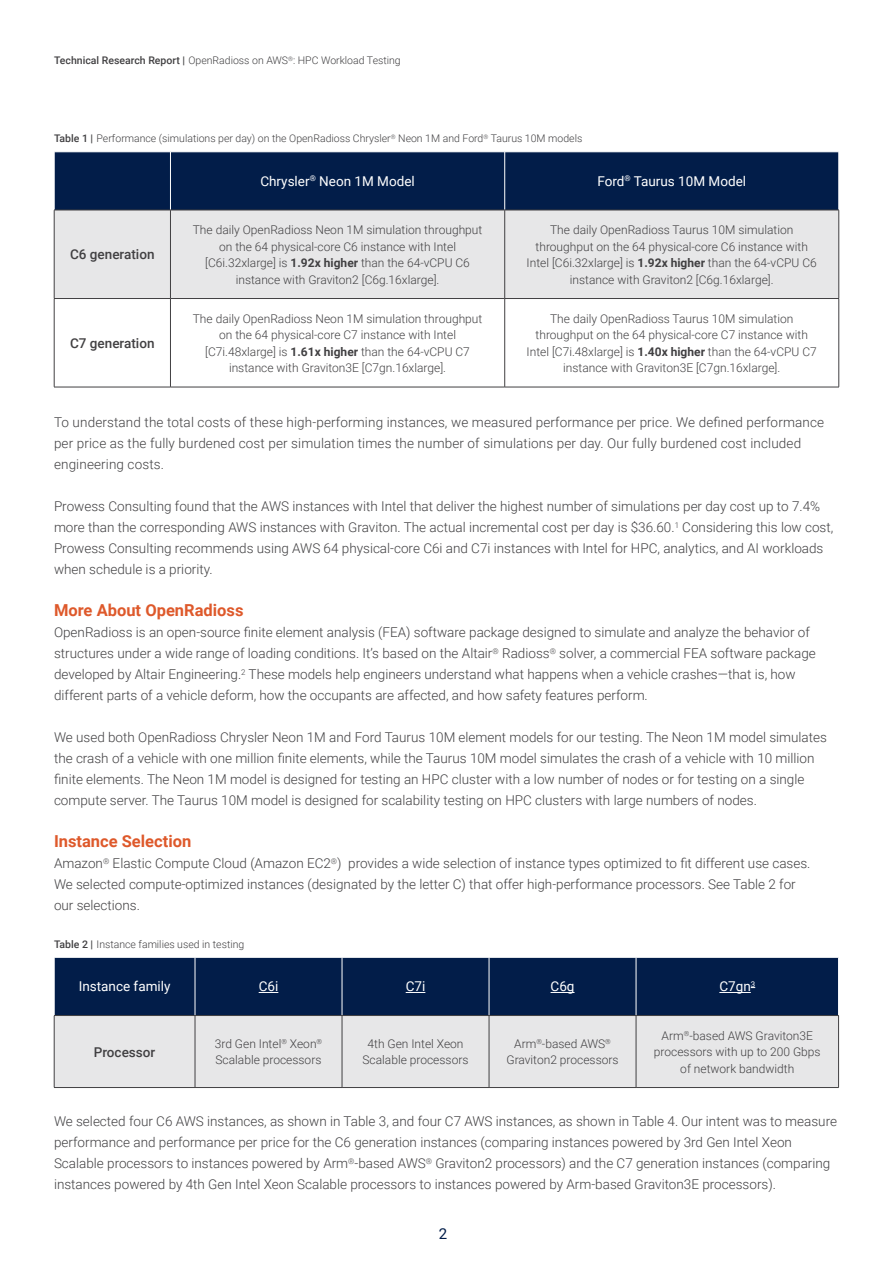
<style>
.page{position:relative;width:893px;height:1263px;background:#fff}
.page>*{position:absolute;margin:0;border:0;box-sizing:border-box;transform-origin:0 0}
.P__H2{font:700 16.5px "Roboto";color:#de592b}
.t1{font:15px "Roboto";color:#021d49}
.P__Body_Copy{font:300 13.5px/21px "Roboto";color:#414042}
.Prowess_Meth_Body{font:13.5px "Roboto";color:#fff}
.Prowess_Meth_Body-2{font:500 13.5px "Roboto";color:#414042}
.Prowess_Meth_Body-3{font:300 12px/16.5px "Roboto";color:#414042;text-align:center}
.Figure_Table_label{font:300 10.5px "Roboto";color:#414042}
.s1{font-weight:500}
.s2{font-weight:700}
</style>
<div class="page">
<div style="left:55px;top:153px;width:783px;height:57px;background:#021d49"></div>
<div style="left:55px;top:211px;width:783px;height:87px;background:#e7e7e8"></div>
<hr style="left:170px;top:152px;width:1px;height:58px;background:#fff">
<hr style="left:504px;top:152px;width:1px;height:58px;background:#fff">
<hr style="left:54px;top:210px;width:116px;height:1px;background:#414042">
<hr style="left:54px;top:210px;width:1px;height:88px;background:#414042">
<hr style="left:170px;top:210px;width:335px;height:1px;background:#414042">
<hr style="left:170px;top:210px;width:1px;height:88px;background:#414042">
<hr style="left:505px;top:210px;width:334px;height:1px;background:#414042">
<hr style="left:504px;top:210px;width:1px;height:88px;background:#414042">
<hr style="left:838px;top:210px;width:1px;height:88px;background:#414042">
<hr style="left:54px;top:298px;width:116px;height:1px;background:#414042">
<hr style="left:54px;top:299px;width:1px;height:88px;background:#414042">
<hr style="left:170px;top:298px;width:335px;height:1px;background:#414042">
<hr style="left:170px;top:299px;width:1px;height:88px;background:#414042">
<hr style="left:505px;top:298px;width:334px;height:1px;background:#414042">
<hr style="left:504px;top:299px;width:1px;height:88px;background:#414042">
<hr style="left:838px;top:299px;width:1px;height:88px;background:#414042">
<hr style="left:54px;top:387px;width:116px;height:1px;background:#414042">
<hr style="left:170px;top:387px;width:335px;height:1px;background:#414042">
<hr style="left:505px;top:387px;width:334px;height:1px;background:#414042">
<div style="left:55px;top:958px;width:783px;height:57px;background:#021d49"></div>
<div style="left:55px;top:1016px;width:783px;height:71px;background:#e7e7e8"></div>
<hr style="left:195px;top:957px;width:1px;height:58px;background:#fff">
<hr style="left:342px;top:957px;width:1px;height:58px;background:#fff">
<hr style="left:489px;top:957px;width:1px;height:58px;background:#fff">
<hr style="left:636px;top:957px;width:1px;height:58px;background:#fff">
<hr style="left:54px;top:1015px;width:141px;height:1px;background:#414042">
<hr style="left:54px;top:1016px;width:1px;height:71px;background:#414042">
<hr style="left:195px;top:1015px;width:147px;height:1px;background:#414042">
<hr style="left:195px;top:1016px;width:1px;height:71px;background:#414042">
<hr style="left:342px;top:1015px;width:147px;height:1px;background:#414042">
<hr style="left:342px;top:1016px;width:1px;height:71px;background:#414042">
<hr style="left:489px;top:1015px;width:147px;height:1px;background:#414042">
<hr style="left:489px;top:1016px;width:1px;height:71px;background:#414042">
<hr style="left:636px;top:1015px;width:203px;height:1px;background:#414042">
<hr style="left:636px;top:1016px;width:1px;height:71px;background:#414042">
<hr style="left:838px;top:1016px;width:1px;height:71px;background:#414042">
<hr style="left:54px;top:1087px;width:141px;height:1px;background:#414042">
<hr style="left:195px;top:1087px;width:147px;height:1px;background:#414042">
<hr style="left:342px;top:1087px;width:147px;height:1px;background:#414042">
<hr style="left:489px;top:1087px;width:147px;height:1px;background:#414042">
<hr style="left:636px;top:1087px;width:203px;height:1px;background:#414042">
<svg style="left:259px;top:992px;width:19px;height:1px"></svg>
<svg style="left:406px;top:992px;width:19px;height:1px"></svg>
<svg style="left:551px;top:992px;width:23px;height:1px"></svg>
<hr style="left:719px;top:992px;width:32px;height:1px;background:#fff">
<p class="Figure_Table_label" style="left:54px;top:53px;width:348px"><span class="s1">Technical Research Report |</span> OpenRadioss on AWS<sup>®</sup>: HPC Workload Testing</p>
<p class="Figure_Table_label" style="left:54px;top:131px;width:530px"><span class="s1">Table 1 |</span> Performance (simulations per day) on the OpenRadioss Chrysler<sup>®</sup> Neon 1M and Ford<sup>®</sup> Taurus 10M models</p>
<p class="Prowess_Meth_Body-2" style="left:70px;top:245px;width:86px">C6 generation</p>
<p class="Prowess_Meth_Body-2" style="left:70px;top:334px;width:86px">C7 generation</p>
<p class="Prowess_Meth_Body" style="left:260px;top:172px;width:156px">Chrysler<sup>®</sup> Neon 1M Model</p>
<p class="Prowess_Meth_Body" style="left:597px;top:172px;width:150px">Ford<sup>®</sup> Taurus 10M Model</p>
<p class="Prowess_Meth_Body-3" style="left:193px;top:221px;width:291px">The daily OpenRadioss Neon 1M simulation throughput on the 64 physical-core C6 instance with Intel [C6i.32xlarge] is <span class="s2">1.92x higher</span> than the 64-vCPU C6 instance with Graviton2 [C6g.16xlarge].</p>
<p class="Prowess_Meth_Body-3" style="left:527px;top:221px;width:292px">The daily OpenRadioss Taurus 10M simulation throughput on the 64 physical-core C6 instance with Intel [C6i.32xlarge] is <span class="s2">1.92x higher</span> than the 64-vCPU C6 instance with Graviton2 [C6g.16xlarge].</p>
<p class="Prowess_Meth_Body-3" style="left:193px;top:310px;width:291px">The daily OpenRadioss Neon 1M simulation throughput on the 64 physical-core C7 instance with Intel [C7i.48xlarge] is <span class="s2">1.61x higher</span> than the 64-vCPU C7 instance with Graviton3E [C7gn.16xlarge].</p>
<p class="Prowess_Meth_Body-3" style="left:527px;top:310px;width:292px">The daily OpenRadioss Taurus 10M simulation throughput on the 64 physical-core C7 instance with Intel [C7i.48xlarge] is <span class="s2">1.40x higher</span> than the 64-vCPU C7 instance with Graviton3E [C7gn.16xlarge].</p>
<p class="P__Body_Copy" style="left:54px;top:411px;width:772px">To understand the total costs of these high-performing instances, we measured performance per price. We defined performance per price as the fully burdened cost per simulation times the number of simulations per day. Our fully burdened cost included engineering costs.</p>
<p class="P__Body_Copy" style="left:54px;top:495px;width:781px">Prowess Consulting found that the AWS instances with Intel that deliver the highest number of simulations per day cost up to 7.4% more than the corresponding AWS instances with Graviton. The actual incremental cost per day is $36.60.<sup>1</sup> Considering this low cost, Prowess Consulting recommends using AWS 64 physical-core C6i and C7i instances with Intel for HPC, analytics, and AI workloads when schedule is a priority.</p>
<p class="P__H2" style="left:54px;top:599px;width:191px">More About OpenRadioss</p>
<p class="P__Body_Copy" style="left:54px;top:621px;width:763px">OpenRadioss is an open-source finite element analysis (FEA) software package designed to simulate and analyze the behavior of structures under a wide range of loading conditions. It’s based on the Altair<sup>®</sup> Radioss<sup>®</sup> solver, a commercial FEA software package developed by Altair Engineering.<sup>2</sup> These models help engineers understand what happens when a vehicle crashes—that is, how different parts of a vehicle deform, how the occupants are affected, and how safety features perform.</p>
<p class="P__Body_Copy" style="left:54px;top:726px;width:774px">We used both OpenRadioss Chrysler Neon 1M and Ford Taurus 10M element models for our testing. The Neon 1M model simulates the crash of a vehicle with one million finite elements, while the Taurus 10M model simulates the crash of a vehicle with 10 million finite elements. The Neon 1M model is designed for testing an HPC cluster with a low number of nodes or for testing on a single compute server. The Taurus 10M model is designed for scalability testing on HPC clusters with large numbers of nodes.</p>
<p class="P__H2" style="left:54px;top:830px;width:139px">Instance Selection</p>
<p class="P__Body_Copy" style="left:54px;top:852px;width:758px">Amazon<sup>®</sup> Elastic Compute Cloud (Amazon EC2<sup>®</sup>) provides a wide selection of instance types optimized to fit different use cases.<br>We selected compute-optimized instances (designated by the letter C) that offer high-performance processors. See Table 2 for our selections.</p>
<p class="Figure_Table_label" style="left:54px;top:937px;width:192px"><span class="s1">Table 2 |</span> Instance families used in testing</p>
<p class="Prowess_Meth_Body" style="left:79px;top:977px;width:93px">Instance family</p>
<p class="Prowess_Meth_Body" style="left:259px;top:977px;width:21px">C6i</p>
<p class="Prowess_Meth_Body" style="left:406px;top:977px;width:21px">C7i</p>
<p class="Prowess_Meth_Body" style="left:551px;top:977px;width:25px">C6g</p>
<p class="Prowess_Meth_Body" style="left:719px;top:977px;width:37px">C7gn<sup>3</sup></p>
<p class="Prowess_Meth_Body-2" style="left:94px;top:1042px;width:63px">Processor</p>
<p class="Prowess_Meth_Body-3" style="left:215px;top:1035px;width:109px;text-align:left">3rd Gen Intel<sup>®</sup> Xeon<sup>®<br></sup>Scalable processors</p>
<p class="Prowess_Meth_Body-3" style="left:363px;top:1035px;width:107px">4th Gen Intel Xeon<br>Scalable processors</p>
<p class="Prowess_Meth_Body-3" style="left:506px;top:1035px;width:114px">Arm<sup>®</sup>-based AWS<sup>®<br></sup>Graviton2 processors</p>
<p class="Prowess_Meth_Body-3" style="left:654px;top:1026px;width:168px">Arm<sup>®</sup>-based AWS Graviton3E processors with up to 200 Gbps of network bandwidth</p>
<p class="P__Body_Copy" style="left:54px;top:1110px;width:785px">We selected four C6 AWS instances, as shown in Table 3, and four C7 AWS instances, as shown in Table 4. Our intent was to measure performance and performance per price for the C6 generation instances (comparing instances powered by 3rd Gen Intel Xeon Scalable processors to instances powered by Arm<sup>®</sup>-based AWS<sup>®</sup> Graviton2 processors) and the C7 generation instances (comparing instances powered by 4th Gen Intel Xeon Scalable processors to instances powered by Arm-based Graviton3E processors).</p>
<p class="t1" style="left:439px;top:1223px;width:10px">2</p>
</div>
